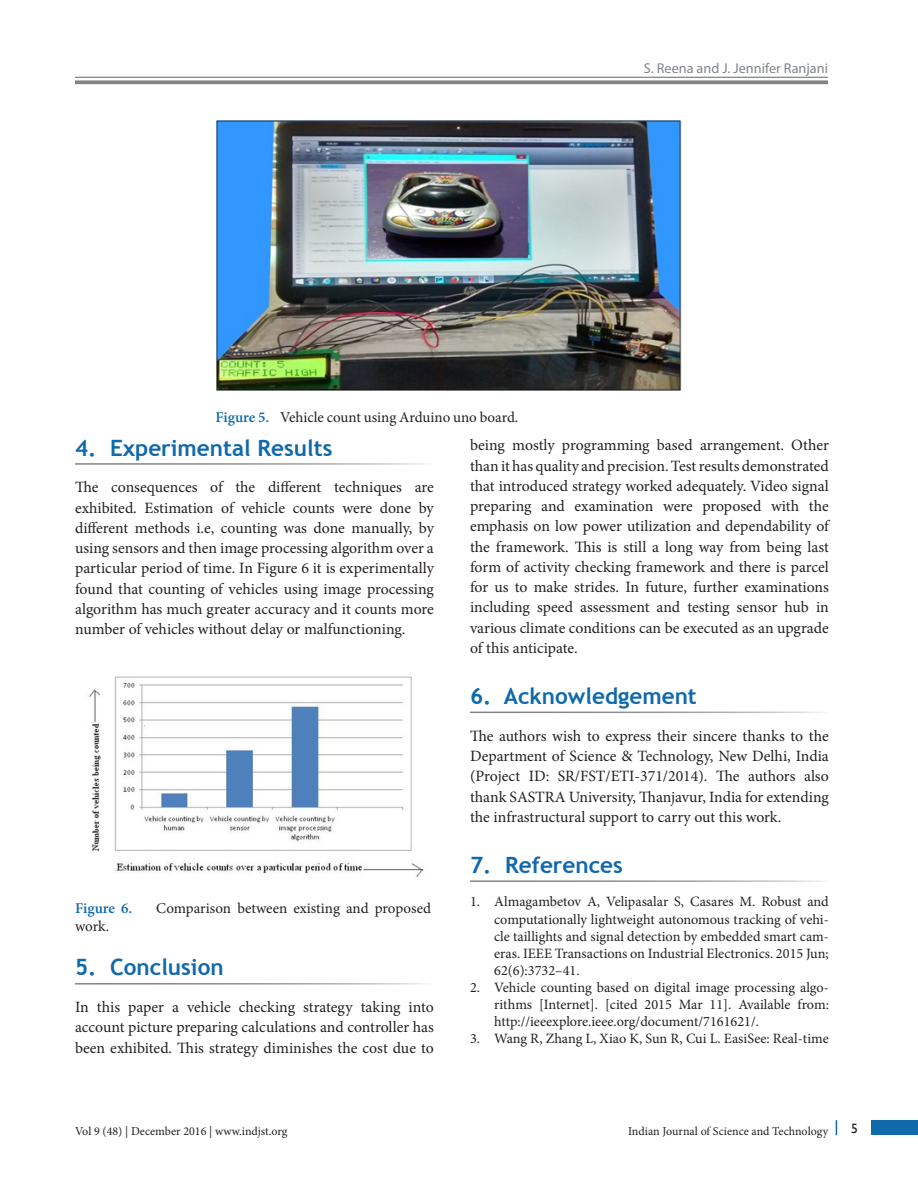
<style>
.page{position:relative;width:918px;height:1188px;background:#fff}
.page>*{position:absolute;margin:0;border:0;box-sizing:border-box;transform-origin:0 0}
.Body_Head{font:700 22.5px "Trebuchet MS";color:#0f69ab}
.Body_Text_Ind_L{font:15.75px/20.2px "Minion Pro";color:#231f20;text-align:justify}
.t1{font:15px "Minion Pro";letter-spacing:-.005em;color:#231f20}
.t2{font:600 15px "Minion Pro";color:#0f69ab}
.t3{font:14.25px/17.1px "Minion Pro";color:#231f20;text-align:justify}
.t4{font:14.25px "Myriad Pro";color:#818487}
.t5{font:13.5px "Gill Sans";color:#231f20}
.t6{font:12px "Minion Pro";color:#231f20}
.s1{font-weight:600;color:#0f69ab}
</style>
<div class="page">
<hr style="left:75px;top:77px;width:753px;height:1px;background:#818487">
<svg style="left:75px;top:80px;width:753px;height:4px;background:#8e9194"></svg>
<div style="left:872px;top:1120px;width:46px;height:15px;background:#0f69ab"></div>
<svg style="left:836px;top:1120px;width:1px;height:15px"></svg>
<img style="left:89px;top:676px;width:335px;height:201px">
<img style="left:216px;top:121px;width:465px;height:269px">
<p class="t4" style="left:644px;top:59px;width:186px">S. Reena and J. Jennifer Ranjani</p>
<p class="t1" style="left:215px;top:407px;width:304px"><span class="s1">Figure 5.</span> Vehicle count using Arduino uno board.</p>
<p class="Body_Head" style="left:75px;top:433px;width:259px">4. Experimental Results</p>
<p class="Body_Text_Ind_L" style="left:75px;top:477px;width:360px">The consequences of the different techniques are exhibited. Estimation of vehicle counts were done by different methods i.e, counting was done manually, by using sensors and then image processing algorithm over a particular period of time. In Figure 6 it is experimentally found that counting of vehicles using image processing algorithm has much greater accuracy and it counts more number of vehicles without delay or malfunctioning.</p>
<p class="t2" style="left:75px;top:898px;width:59px">Figure 6.</p>
<p class="t1" style="left:156px;top:898px;width:276px">Comparison between existing and proposed</p>
<p class="t1" style="left:75px;top:916px;width:35px">work.</p>
<p class="Body_Head" style="left:75px;top:953px;width:150px">5. Conclusion</p>
<p class="Body_Text_Ind_L" style="left:75px;top:997px;width:360px">In this paper a vehicle checking strategy taking into account picture preparing calculations and controller has been exhibited. This strategy diminishes the cost due to</p>
<p class="Body_Text_Ind_L" style="left:470px;top:435px;width:360px">being mostly programming based arrangement. Other than it has quality and precision. Test results demonstrated that introduced strategy worked adequately. Video signal preparing and examination were proposed with the emphasis on low power utilization and dependability of the framework. This is still a long way from being last form of activity checking framework and there is parcel for us to make strides. In future, further examinations including speed assessment and testing sensor hub in various climate conditions can be executed as an upgrade of this anticipate.</p>
<p class="Body_Head" style="left:470px;top:682px;width:228px">6. Acknowledgement</p>
<p class="Body_Text_Ind_L" style="left:470px;top:726px;width:360px">The authors wish to express their sincere thanks to the Department of Science &amp; Technology, New Delhi, India (Project ID: SR/FST/ETI-371/2014). The authors also thank SASTRA University, Thanjavur, India for extending the infrastructural support to carry out this work.</p>
<p class="Body_Head" style="left:470px;top:851px;width:154px">7. References</p>
<p class="t3" style="left:494px;top:893px;width:336px;text-indent:-24px">1. Almagambetov A, Velipasalar S, Casares M. Robust and computationally lightweight autonomous tracking of vehi&shy;cle taillights and signal detection by embedded smart cam&shy;eras. IEEE Transactions on Industrial Electronics. 2015 Jun; 62(6):3732–41.</p>
<p class="t3" style="left:494px;top:979px;width:336px;text-indent:-24px">2. Vehicle counting based on digital image processing algo&shy;rithms [Internet]. [cited 2015 Mar 11]. Available from: http://ieeexplore.ieee.org/document/7161621/.</p>
<p class="t3" style="left:470px;top:1030px;width:360px">3. Wang R, Zhang L, Xiao K, Sun R, Cui L. EasiSee: Real-time</p>
<p class="t6" style="left:75px;top:1123px;width:214px">Vol 9 (48) | December 2016 | www.indjst.org</p>
<p class="t6" style="left:628px;top:1123px;width:202px">Indian Journal of Science and Technology</p>
<p class="t5" style="left:851px;top:1121px;width:8px">5</p>
</div>
